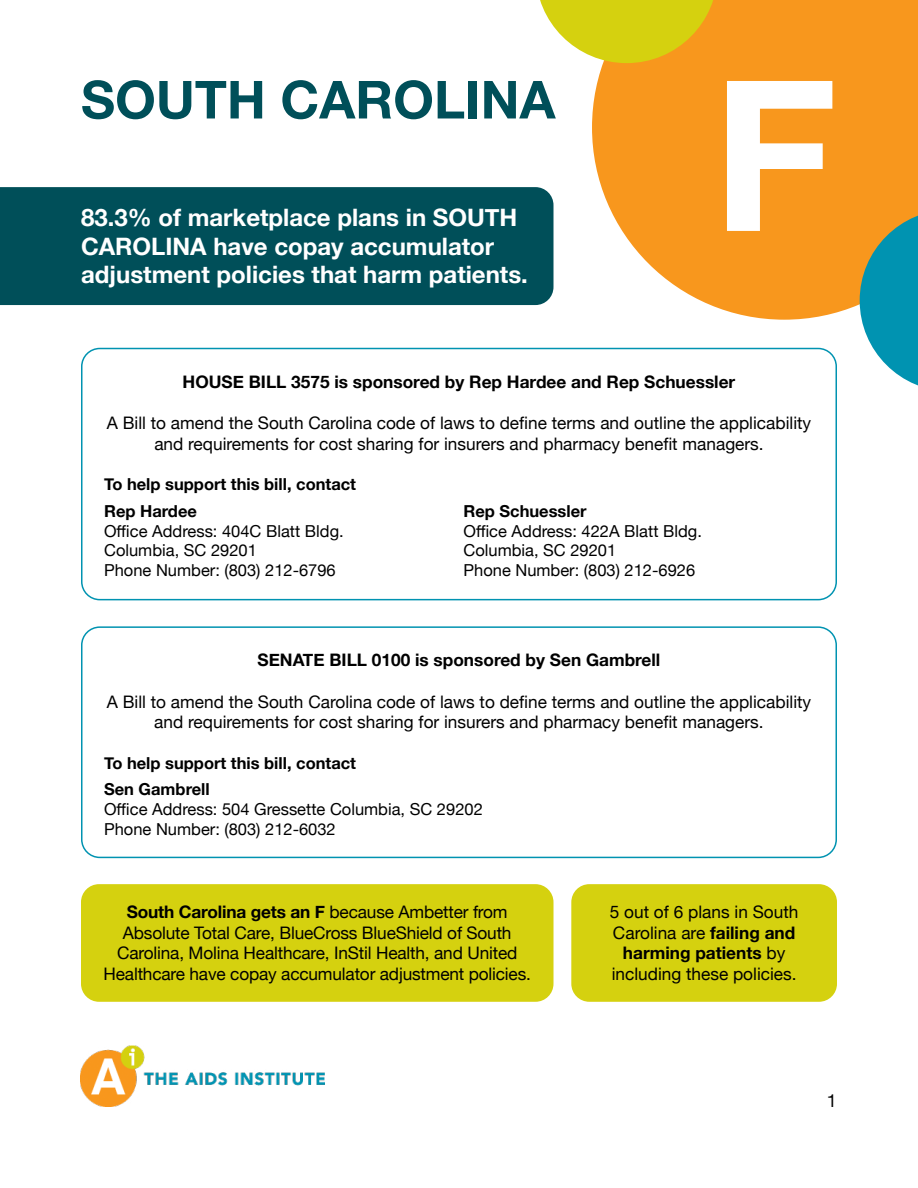
<style>
.page{position:relative;width:918px;height:1188px;background:#fff}
.page>*{position:absolute;margin:0;border:0;box-sizing:border-box;transform-origin:0 0}
.t1{font:700 210px "Helvetica Neue";color:#fff}
.t2{font:700 52.5px "Helvetica Neue";color:#004f59}
.t3{font:700 24px/28.8px "Helvetica Neue";color:#fff}
.t4{font:18px "Helvetica Neue";color:#000}
.t5{font:17.25px/20.7px "Helvetica Neue";color:#000;text-align:center}
.t6{font:700 17.25px "Helvetica Neue";color:#000}
.t7{font:16.5px/19.8px "Helvetica Neue";color:#000}
.t8{font:700 16.5px/26.5px "Helvetica Neue";color:#000}
.s1{font-weight:700}
</style>
<div class="page">
<svg style="left:592px;top:0;width:326px;height:320px;background:#f8a132"></svg>
<svg style="left:860px;top:210px;width:58px;height:176px;background:#4ca2a3"></svg>
<svg style="left:540px;top:0;width:178px;height:63px;background:#dfcd30"></svg>
<div style="left:0;top:187px;width:553px;height:118px;background:#004f59"></div>
<div style="left:81px;top:348px;width:756px;height:252px;border:2px solid #0093b1;border-radius:18px"></div>
<div style="left:81px;top:626px;width:756px;height:232px;border:2px solid #0093b1;border-radius:18px"></div>
<div style="left:81px;top:884px;width:473px;height:118px;background:#d5d10f;border-radius:18px"></div>
<div style="left:571px;top:884px;width:266px;height:118px;background:#d5d10f;border-radius:18px"></div>
<img style="left:81px;top:1046px;width:243px;height:61px">
<h2 class="t2" style="left:81px;top:59px;width:476px">SOUTH CAROLINA</h2>
<h3 class="t3" style="left:81px;top:204px;width:448px">83.3% of marketplace plans in SOUTH<br>CAROLINA have copay accumulator adjustment policies that harm patients.</h3>
<h1 class="t1" style="left:712px;top:-9px;width:126px">F</h1>
<p class="t6" style="left:183px;top:368px;width:554px">HOUSE BILL 3575 is sponsored by Rep Hardee and Rep Schuessler</p>
<p class="t5" style="left:107px;top:414px;width:706px">A Bill to amend the South Carolina code of laws to define terms and outline the applicability and requirements for cost sharing for insurers and pharmacy benefit managers.</p>
<p class="t8" style="left:104px;top:472px;width:254px">To help support this bill, contact<br>Rep Hardee</p>
<p class="t7" style="left:104px;top:522px;width:241px">Office Address: 404C Blatt Bldg.<br>Columbia, SC 29201<br>Phone Number: (803) 212-6796</p>
<p class="t8" style="left:464px;top:498px;width:125px">Rep Schuessler</p>
<p class="t7" style="left:464px;top:522px;width:240px">Office Address: 422A Blatt Bldg.<br>Columbia, SC 29201<br>Phone Number: (803) 212-6926</p>
<p class="t6" style="left:258px;top:647px;width:404px">SENATE BILL 0100 is sponsored by Sen Gambrell</p>
<p class="t5" style="left:107px;top:692px;width:706px">A Bill to amend the South Carolina code of laws to define terms and outline the applicability and requirements for cost sharing for insurers and pharmacy benefit managers.</p>
<p class="t8" style="left:104px;top:750px;width:254px">To help support this bill, contact<br>Sen Gambrell</p>
<p class="t7" style="left:104px;top:800px;width:380px">Office Address: 504 Gressette Columbia, SC 29202<br>Phone Number: (803) 212-6032</p>
<p class="t5" style="left:104px;top:903px;width:429px"><span class="s1">South Carolina gets an F</span> because Ambetter from Absolute Total Care, BlueCross BlueShield of South Carolina, Molina Healthcare, InStil Health, and United Healthcare have copay accumulator adjustment policies.</p>
<p class="t5" style="left:610px;top:903px;width:190px">5 out of 6 plans in South<br>Carolina are <span class="s1">failing and harming patients</span> by including these policies.</p>
<p class="t4" style="left:827px;top:1088px;width:12px">1</p>
</div>
